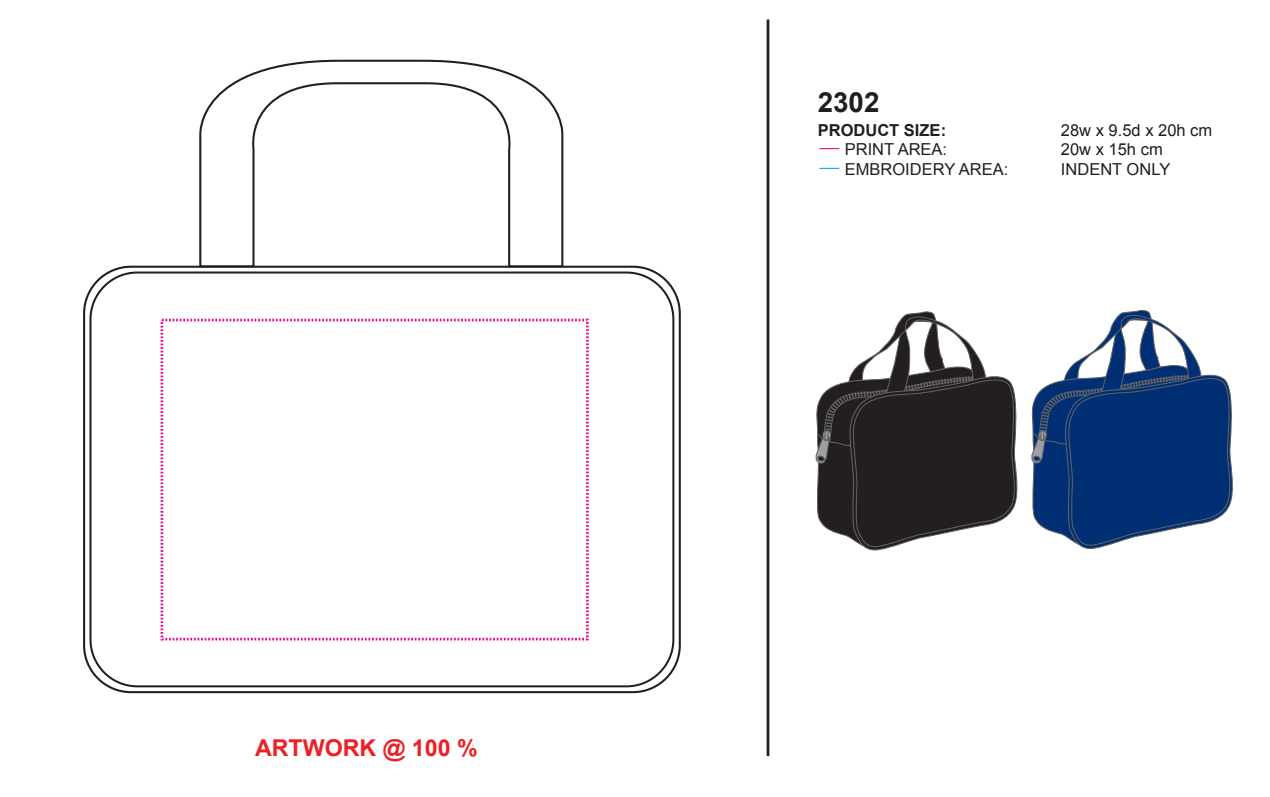
<style>
.page{position:relative;width:1270px;height:797px;background:#fff}
.page>*{position:absolute;margin:0;border:0;box-sizing:border-box;transform-origin:0 0}
.t1{font:700 27.75px "Arial";color:#211e1e}
.t2{font:700 23.17px "Arial";color:#ec2026}
.t3{font:16.5px "Arial";color:#211e1e}
.t4{font:700 16.5px "Arial";color:#211e1e}
</style>
<div class="page">
<hr style="left:766px;top:20px;width:3px;height:736px;background:#211e1e">
<svg style="left:84px;top:267px;width:595px;height:425px"></svg>
<div style="left:90px;top:272px;width:583px;height:414px;background:#fff;border-radius:47px"></div>
<div style="left:89px;top:271px;width:585px;height:416px;border:2px solid #231f20;border-radius:47px"></div>
<svg style="left:197px;top:59px;width:368px;height:209px"></svg>
<div style="left:160px;top:319px;width:428px;height:321px;border:3px dashed #ea098c"></div>
<svg style="left:1031px;top:310px;width:202px;height:239px"></svg>
<svg style="left:815px;top:311px;width:203px;height:240px"></svg>
<svg style="left:819px;top:148px;width:20px;height:1px"></svg>
<svg style="left:819px;top:168px;width:20px;height:1px"></svg>
<h2 class="t2" style="left:255px;top:732px;width:224px">ARTWORK @ 100 %</h2>
<h1 class="t1" style="left:817px;top:84px;width:63px">2302</h1>
<p class="t4" style="left:817px;top:119px;width:130px">PRODUCT SIZE:</p>
<p class="t3" style="left:1060px;top:119px;width:153px">28w x 9.5d x 20h cm</p>
<p class="t3" style="left:844px;top:139px;width:104px">PRINT AREA:</p>
<p class="t3" style="left:1060px;top:139px;width:103px">20w x 15h cm</p>
<p class="t3" style="left:844px;top:158px;width:165px">EMBROIDERY AREA:</p>
<p class="t3" style="left:1060px;top:158px;width:111px">INDENT ONLY</p>
</div>
